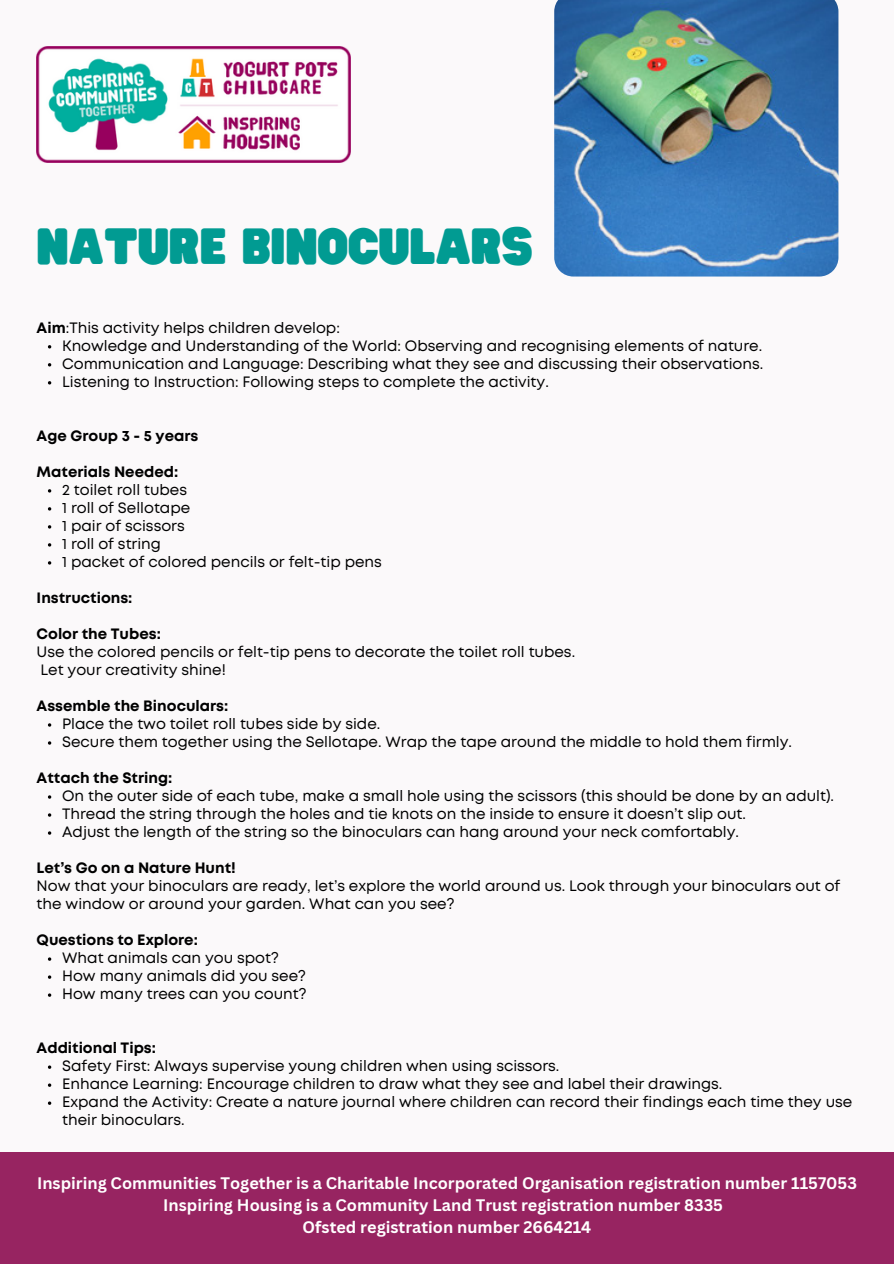
<style>
.page{position:relative;width:894px;height:1264px;background:#fff}
.page>*{position:absolute;margin:0;border:0;box-sizing:border-box;transform-origin:0 0}
.t1{font:44.55px "Hitand Run";color:#019b92}
.t2{font:700 16.2px/21.9px "Canva Sans";color:#fff;text-align:center}
.t3{font:15px/18px "Mont";color:#000}
.t4{font:700 15px "Mont";color:#000}
.s1{font-weight:700}
</style>
<div class="page">
<div style="left:0;top:0;width:893px;height:1263px;background:#fbf9fa"></div>
<div style="left:0;top:1152px;width:893px;height:111px;background:#972461"></div>
<img style="left:37px;top:46px;width:314px;height:116px">
<img style="left:554px;top:0;width:284px;height:276px">
<h2 class="t1" style="left:37px;top:222px;width:497px">NATURE BINOCULARS</h2>
<p class="t3" style="left:37px;top:319px;width:305px"><span class="s1">Aim</span>:This activity helps children develop:</p>
<h1 class="t3" style="left:62px;top:337px;width:701px">Knowledge and Understanding of the World: Observing and recognising elements of nature.</h1>
<p class="t3" style="left:62px;top:355px;width:702px">Communication and Language: Describing what they see and discussing their observations.</p>
<p class="t3" style="left:62px;top:373px;width:488px">Listening to Instruction: Following steps to complete the activity.</p>
<p class="t4" style="left:37px;top:430px;width:163px">Age Group 3 - 5 years</p>
<p class="t4" style="left:37px;top:466px;width:143px">Materials Needed:</p>
<p class="t3" style="left:62px;top:481px;width:126px">2 toilet roll tubes</p>
<h2 class="t3" style="left:62px;top:499px;width:130px">1 roll of Sellotape</h2>
<h2 class="t3" style="left:62px;top:517px;width:124px">1 pair of scissors</h2>
<p class="t3" style="left:62px;top:535px;width:100px">1 roll of string</p>
<p class="t3" style="left:62px;top:553px;width:321px">1 packet of colored pencils or felt-tip pens</p>
<p class="t4" style="left:37px;top:592px;width:97px">Instructions:</p>
<p class="t4" style="left:37px;top:628px;width:126px">Color the Tubes:</p>
<p class="t3" style="left:37px;top:643px;width:540px">Use the colored pencils or felt-tip pens to decorate the toilet roll tubes.</p>
<h2 class="t3" style="left:41px;top:661px;width:187px">Let your creativity shine!</h2>
<p class="t4" style="left:37px;top:700px;width:193px">Assemble the Binoculars:</p>
<p class="t3" style="left:62px;top:715px;width:319px">Place the two toilet roll tubes side by side.</p>
<p class="t3" style="left:62px;top:733px;width:731px">Secure them together using the Sellotape. Wrap the tape around the middle to hold them firmly.</p>
<h2 class="t4" style="left:37px;top:772px;width:137px">Attach the String:</h2>
<p class="t3" style="left:62px;top:787px;width:773px">On the outer side of each tube, make a small hole using the scissors (this should be done by an adult).</p>
<p class="t3" style="left:62px;top:805px;width:685px">Thread the string through the holes and tie knots on the inside to ensure it doesn’t slip out.</p>
<h2 class="t3" style="left:62px;top:823px;width:678px">Adjust the length of the string so the binoculars can hang around your neck comfortably.</h2>
<p class="t4" style="left:37px;top:862px;width:201px">Let’s Go on a Nature Hunt!</p>
<p class="t3" style="left:37px;top:877px;width:805px">Now that your binoculars are ready, let’s explore the world around us. Look through your binoculars out of the window or around your garden. What can you see?</p>
<p class="t4" style="left:37px;top:934px;width:163px">Questions to Explore:</p>
<p class="t3" style="left:62px;top:949px;width:218px">What animals can you spot?</p>
<p class="t3" style="left:62px;top:967px;width:245px">How many animals did you see?</p>
<h2 class="t3" style="left:62px;top:985px;width:246px">How many trees can you count?</h2>
<p class="t4" style="left:37px;top:1042px;width:121px">Additional Tips:</p>
<p class="t3" style="left:62px;top:1057px;width:498px">Safety First: Always supervise young children when using scissors.</p>
<p class="t3" style="left:62px;top:1075px;width:661px">Enhance Learning: Encourage children to draw what they see and label their drawings.</p>
<h2 class="t3" style="left:62px;top:1093px;width:791px">Expand the Activity: Create a nature journal where children can record their findings each time they use their binoculars.</h2>
<p class="t2" style="left:37px;top:1171px;width:821px">Inspiring Communities Together is a Charitable Incorporated Organisation registration number 1157053<br>Inspiring Housing is a Community Land Trust registration number 8335<br>Ofsted registration number 2664214</p>
</div>
